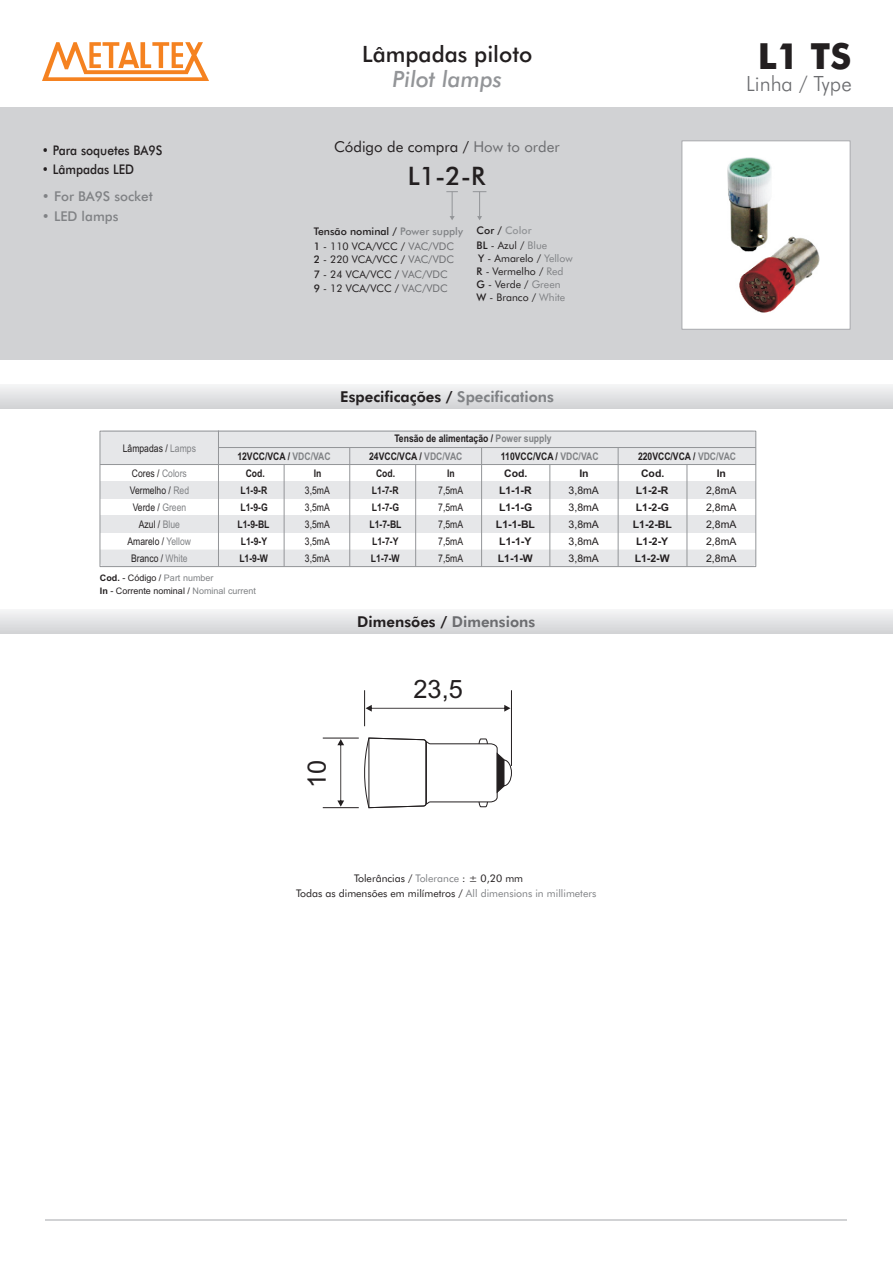
<style>
.page{position:relative;width:893px;height:1263px;background:#fff}
.page>*{position:absolute;margin:0;border:0;box-sizing:border-box;transform-origin:0 0}
.t1{font:500 36px "Futura BT";color:#231f20}
.t2{font:500 25.5px "Futura BT";color:#231f20}
.t3{font:25.35px "Arial";color:#231f20}
.t4{font:500 22.5px "Futura BT";color:#231f20}
.t5{font:italic 500 22.5px "Futura BT";color:#939598}
.t6{font:300 21px "Futura BT";color:#6c6d70}
.t7{font:800 15px "Futura BT";color:#231f20}
.t8{font:15px "Futura BT";color:#231f20}
.t9{font:500 13.5px "Futura BT";color:#808285}
.t10{font:500 13.35px "Futura BT";color:#231f20;scale:.91 1}
.t11{font:10.5px/12.8px "Futura BT";color:#231f20}
.t12{font:700 10.5px/17.1px "Arial Narrow";color:#231f20;text-align:center}
.t13{font:10.5px/17px "Arial Narrow";color:#231f20;text-align:center}
.t14{font:700 10.5px/17px "Arial";color:#231f20}
.t15{font:10.5px "Arial";color:#231f20}
.t16{font:500 10.5px/14.5px "Futura BT";color:#231f20}
.t17{font:9px/12.5px "Arial";color:#231f20}
.s1{color:#6c6d70}
.s2{color:#808285}
.s3{font-weight:500}
.s4{color:#939598}
.s5{font-weight:400}
.s6{font-weight:400;color:#808285}
.s7{font-weight:700}
</style>
<div class="page">
<div style="left:0;top:107px;width:893px;height:253px;background:#d1d2d4"></div>
<svg style="left:682px;top:140px;width:168px;height:190px;background:#fbfbfb"></svg>
<svg style="left:0;top:610px;width:893px;height:23px"></svg>
<div style="left:0;top:384px;width:893px;height:24px;background:linear-gradient(to bottom,#f5f5f6,#d3d4d7)"></div>
<hr style="left:45px;top:1219px;width:802px;height:2px;background:#d1d2d4">
<svg style="left:42px;top:42px;width:167px;height:39px"></svg>
<svg style="left:364px;top:737px;width:148px;height:71px"></svg>
<hr style="left:323px;top:738px;width:36px;height:1px;background:#231f20">
<hr style="left:511px;top:690px;width:1px;height:76px;background:#231f20">
<hr style="left:323px;top:807px;width:36px;height:1px;background:#231f20">
<hr style="left:364px;top:690px;width:1px;height:36px;background:#231f20">
<svg style="left:337px;top:739px;width:7px;height:68px"></svg>
<svg style="left:366px;top:705px;width:144px;height:7px"></svg>
<img style="left:728px;top:157px;width:92px;height:156px">
<div style="left:100px;top:516px;width:656px;height:17px;background:#e6e7e9"></div>
<div style="left:100px;top:481px;width:656px;height:17px;background:#e6e7e9"></div>
<div style="left:100px;top:430px;width:656px;height:17px;background:#e6e7e9"></div>
<div style="left:100px;top:447px;width:656px;height:17px;background:#e6e7e9"></div>
<div style="left:102px;top:550px;width:652px;height:15px;background:#e6e7e9"></div>
<hr style="left:349px;top:447px;width:1px;height:120px;background:#939598">
<hr style="left:218px;top:430px;width:1px;height:137px;background:#939598">
<hr style="left:284px;top:464px;width:1px;height:103px;background:#939598">
<hr style="left:415px;top:464px;width:1px;height:103px;background:#939598">
<hr style="left:549px;top:464px;width:1px;height:103px;background:#939598">
<hr style="left:686px;top:464px;width:1px;height:103px;background:#939598">
<hr style="left:481px;top:447px;width:1px;height:120px;background:#939598">
<hr style="left:618px;top:447px;width:1px;height:120px;background:#939598">
<hr style="left:218px;top:447px;width:538px;height:1px;background:#939598">
<hr style="left:100px;top:464px;width:656px;height:1px;background:#939598">
<div style="left:100px;top:431px;width:656px;height:136px;border:1px solid #939598"></div>
<svg style="left:446px;top:191px;width:12px;height:29px"></svg>
<svg style="left:473px;top:191px;width:13px;height:29px"></svg>
<p class="t10" style="left:42px;top:144px;width:134px">• Para soquetes BA9S</p>
<p class="t10" style="left:42px;top:164px;width:103px">• Lâmpadas LED</p>
<p class="t9" style="left:42px;top:191px;width:112px">• For BA9S socket</p>
<p class="t9" style="left:42px;top:211px;width:78px">• LED lamps</p>
<h3 class="t4" style="left:362px;top:44px;width:172px">Lâmpadas piloto</h3>
<h3 class="t5" style="left:393px;top:69px;width:111px">Pilot lamps</h3>
<h3 class="t8" style="left:334px;top:140px;width:227px">Código de compra / <span class="s1">How to order</span></h3>
<h2 class="t2" style="left:408px;top:166px;width:79px">L1-2-R</h2>
<p class="t16" style="left:314px;top:225px;width:151px">Tensão nominal / <span class="s2">Power supply</span></p>
<p class="t11" style="left:314px;top:269px;width:135px"><span class="s3">7</span> - 24 VCA/VCC / <span class="s1">VAC/VDC</span></p>
<p class="t11" style="left:314px;top:241px;width:142px"><span class="s3">1</span> - 110 VCA/VCC / <span class="s1">VAC/VDC</span></p>
<p class="t11" style="left:314px;top:283px;width:135px"><span class="s3">9</span> - 12 VCA/VCC / <span class="s1">VAC/VDC</span></p>
<p class="t11" style="left:314px;top:254px;width:142px"><span class="s3">2</span> - 220 VCA/VCC / <span class="s1">VAC/VDC</span></p>
<p class="t16" style="left:477px;top:224px;width:72px">Cor / <span class="s4">Color<br></span>BL <span class="s5">- Azul /</span> <span class="s6">Blue</span></p>
<p class="t11" style="left:477px;top:279px;width:90px"><span class="s3">G</span> - Verde / <span class="s2">Green<br></span><span class="s3">W</span> - Branco / <span class="s2">White</span></p>
<p class="t11" style="left:478px;top:253px;width:96px"><span class="s3">Y</span> - Amarelo / <span class="s2">Yellow</span></p>
<p class="t11" style="left:477px;top:266px;width:88px"><span class="s3">R</span> - Vermelho / <span class="s2">Red</span></p>
<h1 class="t1" style="left:758px;top:41px;width:95px">L1 TS</h1>
<h3 class="t6" style="left:746px;top:75px;width:107px">Linha / Type</h3>
<p class="t13" style="left:123px;top:441px;width:75px">Lâmpadas / <span class="s2">Lamps</span></p>
<h3 class="t7" style="left:340px;top:391px;width:215px">Especificações / <span class="s2">Specifications</span></h3>
<p class="t12" style="left:237px;top:449px;width:95px">12VCC/VCA / <span class="s2">VDC/VAC</span></p>
<p class="t12" style="left:394px;top:431px;width:159px">Tensão de alimentação / <span class="s2">Power supply</span></p>
<p class="t12" style="left:369px;top:449px;width:95px">24VCC/VCA / <span class="s2">VDC/VAC</span></p>
<p class="t12" style="left:501px;top:449px;width:99px">110VCC/VCA / <span class="s2">VDC/VAC</span></p>
<p class="t12" style="left:638px;top:449px;width:100px">220VCC/VCA / <span class="s2">VDC/VAC</span></p>
<p class="t12" style="left:241px;top:466px;width:29px">Cod.<br>L1-9-R<br>L1-9-G</p>
<p class="t12" style="left:376px;top:466px;width:21px">Cod.</p>
<p class="t14" style="left:504px;top:465px;width:25px">Cod.</p>
<p class="t14" style="left:641px;top:465px;width:25px">Cod.</p>
<p class="t13" style="left:132px;top:466px;width:57px">Cores / <span class="s2">Colors</span></p>
<p class="t14" style="left:717px;top:465px;width:11px">In</p>
<p class="t13" style="left:127px;top:483px;width:65px">Vermelho / <span class="s2">Red<br></span>Verde / <span class="s2">Green<br></span>Azul / <span class="s2">Blue<br></span>Amarelo / <span class="s2">Yellow<br></span>Branco / <span class="s2">White</span></p>
<p class="t12" style="left:314px;top:466px;width:9px">In</p>
<p class="t12" style="left:447px;top:466px;width:9px">In</p>
<p class="t14" style="left:579px;top:465px;width:11px">In</p>
<p class="t14" style="left:636px;top:482px;width:35px">L1-2-R<br>L1-2-G</p>
<p class="t13" style="left:305px;top:483px;width:26px">3,5mA</p>
<p class="t12" style="left:372px;top:483px;width:29px;text-align:left">L1-7-R<br>L1-7-G</p>
<p class="t14" style="left:499px;top:483px;width:35px">L1-1-R<br>L1-1-G</p>
<p class="t15" style="left:569px;top:486px;width:32px">3,8mA</p>
<p class="t15" style="left:706px;top:486px;width:32px">2,8mA</p>
<p class="t13" style="left:438px;top:483px;width:26px">7,5mA</p>
<p class="t13" style="left:305px;top:500px;width:26px">3,5mA</p>
<p class="t15" style="left:569px;top:503px;width:32px">3,8mA</p>
<p class="t15" style="left:706px;top:503px;width:32px">2,8mA</p>
<p class="t13" style="left:438px;top:500px;width:26px">7,5mA</p>
<p class="t12" style="left:237px;top:517px;width:34px">L1-9-BL</p>
<p class="t12" style="left:369px;top:517px;width:34px">L1-7-BL</p>
<p class="t14" style="left:496px;top:517px;width:41px">L1-1-BL</p>
<p class="t14" style="left:633px;top:517px;width:41px">L1-2-BL</p>
<p class="t13" style="left:305px;top:517px;width:26px">3,5mA</p>
<p class="t15" style="left:569px;top:520px;width:32px">3,8mA</p>
<p class="t15" style="left:706px;top:520px;width:32px">2,8mA</p>
<p class="t13" style="left:438px;top:517px;width:26px">7,5mA</p>
<p class="t12" style="left:241px;top:534px;width:28px">L1-9-Y</p>
<p class="t12" style="left:372px;top:534px;width:28px">L1-7-Y</p>
<p class="t14" style="left:499px;top:534px;width:34px">L1-1-Y</p>
<p class="t14" style="left:636px;top:534px;width:34px">L1-2-Y</p>
<p class="t13" style="left:305px;top:534px;width:26px">3,5mA</p>
<p class="t15" style="left:569px;top:537px;width:32px">3,8mA</p>
<p class="t15" style="left:706px;top:537px;width:32px">2,8mA</p>
<p class="t13" style="left:438px;top:534px;width:26px">7,5mA</p>
<p class="t12" style="left:239px;top:551px;width:30px">L1-9-W</p>
<p class="t12" style="left:371px;top:551px;width:30px">L1-7-W</p>
<p class="t14" style="left:498px;top:551px;width:36px">L1-1-W</p>
<p class="t14" style="left:635px;top:551px;width:36px">L1-2-W</p>
<p class="t13" style="left:305px;top:551px;width:26px">3,5mA</p>
<p class="t15" style="left:569px;top:554px;width:32px">3,8mA</p>
<p class="t15" style="left:706px;top:554px;width:32px">2,8mA</p>
<p class="t13" style="left:438px;top:551px;width:26px">7,5mA</p>
<p class="t17" style="left:100px;top:573px;width:158px"><span class="s7">Cod.</span> - Código / <span class="s2">Part number<br></span><span class="s7">In</span> - Corrente nominal / <span class="s2">Nominal current</span></p>
<h3 class="t7" style="left:357px;top:616px;width:179px">Dimensões / <span class="s1">Dimensions</span></h3>
<h3 class="t3" style="left:307px;top:788px;width:30px;rotate:-90deg">10</h3>
<h3 class="t3" style="left:413px;top:679px;width:51px">23,5</h3>
<p class="t11" style="left:296px;top:871px;width:302px;line-height:15.6px;text-indent:58px">Tolerâncias / <span class="s2">Tolerance</span> : ± 0,20 mm<br>Todas as dimensões em milímetros / <span class="s2">All dimensions in millimeters</span></p>
</div>
